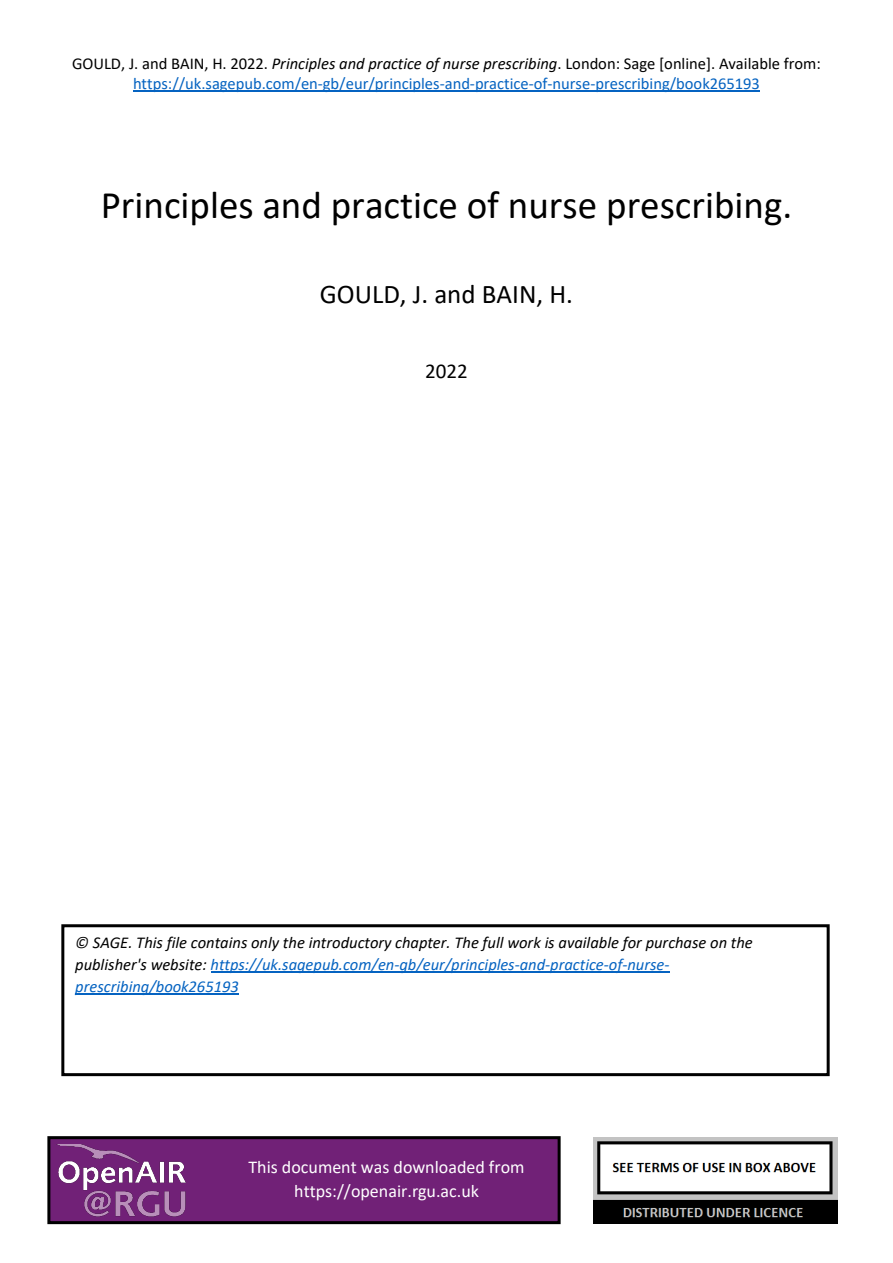
<style>
.page{position:relative;width:893px;height:1263px;background:#fff}
.page>*{position:absolute;margin:0;border:0;box-sizing:border-box;transform-origin:0 0}
.t1{font:39px "Calibri";color:#000}
.t2{font:27px "Calibri";color:#000}
.t3{font:21px "Calibri";color:#000}
.t4{font:18px/23.5px "Calibri";color:#fff;text-align:center}
.t5{font:italic 16.5px/21.8px "Calibri";letter-spacing:-.005em;color:#000}
.t6{font:16.5px/20.1px "Calibri";color:#0563c1;text-align:center}
.s1{color:#000}
.s2{font-style:italic;color:#000}
.s3{color:#0563c1}
</style>
<div class="page">
<hr style="left:133px;top:91px;width:627px;height:1px;background:#0563c1">
<div style="left:61px;top:924px;width:769px;height:152px;border:3px solid #000"></div>
<hr style="left:211px;top:972px;width:458px;height:1px;background:#0563c1">
<hr style="left:75px;top:993px;width:164px;height:1px;background:#0563c1">
<img style="left:593px;top:1137px;width:245px;height:86px">
<div style="left:47px;top:1136px;width:514px;height:88px;background:#712177;border:3px solid #000"></div>
<img style="left:56px;top:1144px;width:131px;height:81px">
<p class="t6" style="left:72px;top:53px;width:750px"><span class="s1">GOULD, J. and BAIN, H. 2022.</span> <span class="s2">Principles and practice of nurse prescribing</span><span class="s1">. London: Sage [online]. Available from: </span>https://uk.sagepub.com/en-gb/eur/principles-and-practice-of-nurse-prescribing/book265193</p>
<p class="t1" style="left:101px;top:178px;width:693px">Principles and practice of nurse prescribing.</p>
<p class="t2" style="left:320px;top:275px;width:255px">GOULD, J. and BAIN, H.</p>
<p class="t3" style="left:425px;top:356px;width:44px">2022</p>
<p class="t5" style="left:75px;top:931px;width:679px">© SAGE. This file contains only the introductory chapter. The full work is available for purchase on the publisher's website: <span class="s3">https://uk.sagepub.com/en-gb/eur/principles-and-practice-of-nurse&shy;prescribing/book265193</span></p>
<p class="t4" style="left:248px;top:1155px;width:278px">This document was downloaded from https://openair.rgu.ac.uk</p>
</div>
